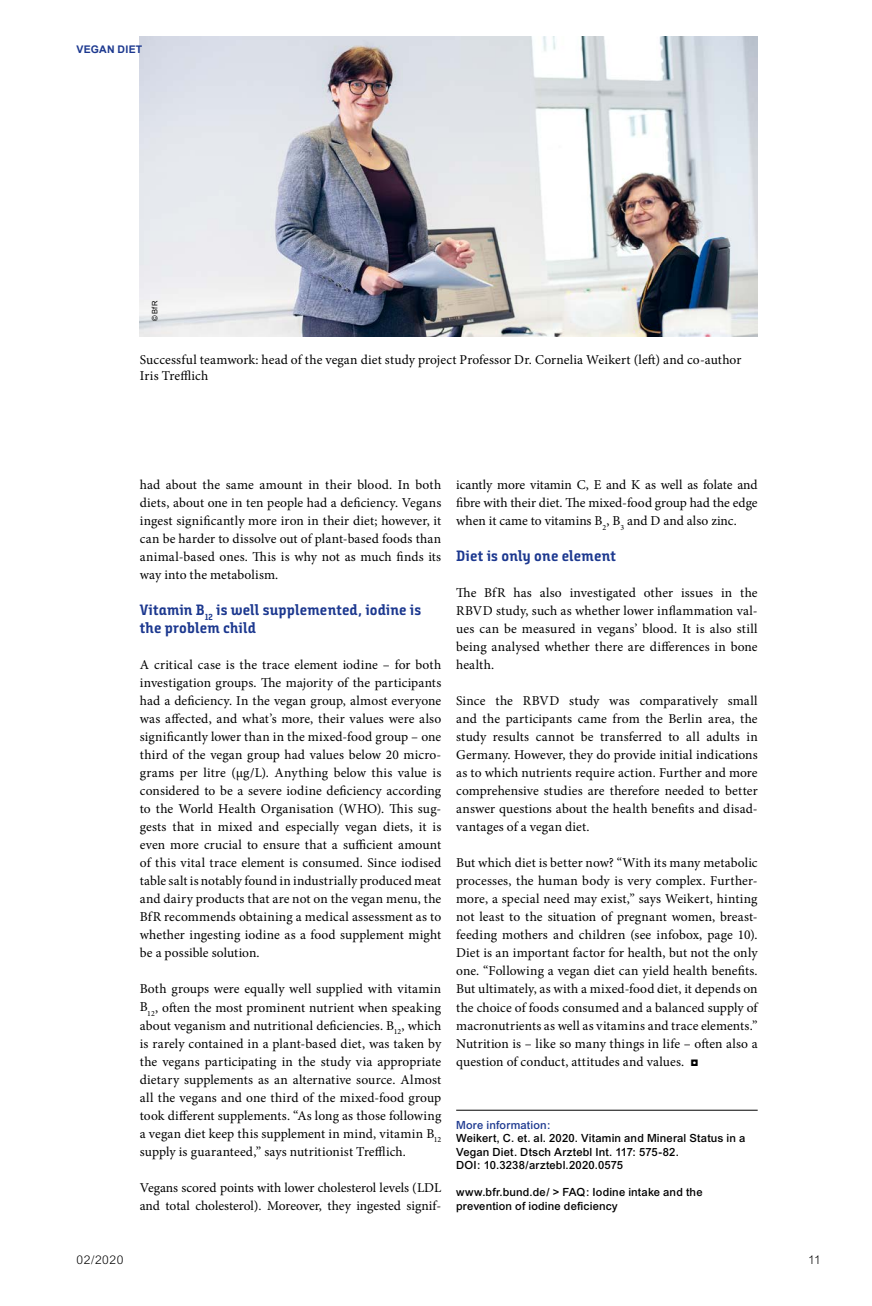
<style>
.page{position:relative;width:872px;height:1306px;background:#fff}
.page>*{position:absolute;margin:0;border:0;box-sizing:border-box;transform-origin:0 0}
.t1{font:15px/18px "Bunday Slab Bold Up";letter-spacing:.01em;color:#1c388f}
.t2{font:13.5px/18px "Minion Pro";letter-spacing:.005em;color:#000;text-align:justify}
.t3{font:300 12px "Arial";letter-spacing:.05em;color:#000}
.t4{font:500 11.25px/13.5px "Arial";letter-spacing:.015em;color:#000}
.t5{font:500 11.25px "Arial";letter-spacing:.015em;color:#1c388f}
.t6{font:700 10.5px "Arial";letter-spacing:.025em;color:#1c388f}
.t7{font:7.5px "Arial";color:#000}
.s1{font-family:"Arial";font-weight:900}
</style>
<div class="page">
<hr style="left:456px;top:1109px;width:301px;height:1px;background:#000">
<img style="left:140px;top:37px;width:617px;height:299px">
<p class="t6" style="left:77px;top:43px;width:67px">VEGAN DIET</p>
<p class="t7" style="left:150px;top:321px;width:22px;rotate:-90deg">© BfR</p>
<p class="t2" style="left:140px;top:351px;width:603px;line-height:16.5px">Successful teamwork: head of the vegan diet study project Professor Dr. Cornelia Weikert (left) and co-author<br>Iris Trefflich</p>
<p class="t2" style="left:140px;top:476px;width:303px">had about the same amount in their blood. In both diets, about one in ten people had a deficiency. Vegans ingest significantly more iron in their diet; however, it can be harder to dissolve out of plant-based foods than animal-based ones. This is why not as much finds its way into the metabolism.</p>
<h3 class="t1" style="left:140px;top:601px;width:283px">Vitamin B<sub>12</sub> is well supplemented, iodine is the problem child</h3>
<p class="t2" style="left:140px;top:656px;width:303px">A critical case is the trace element iodine – for both investigation groups. The majority of the participants had a deficiency. In the vegan group, almost everyone was affected, and what’s more, their values were also significantly lower than in the mixed-food group – one third of the vegan group had values below 20 micro&shy;grams per litre (μg/L). Anything below this value is considered to be a severe iodine deficiency according to the World Health Organisation (WHO). This sug&shy;gests that in mixed and especially vegan diets, it is even more crucial to ensure that a sufficient amount of this vital trace element is consumed. Since iodised table salt is notably found in industrially produced meat and dairy products that are not on the vegan menu, the BfR recommends obtaining a medical assessment as to whether ingesting iodine as a food supplement might be a possible solution.</p>
<p class="t2" style="left:140px;top:980px;width:303px">Both groups were equally well supplied with vitamin B<sub>12</sub>, often the most prominent nutrient when speaking about veganism and nutritional deficiencies. B<sub>12</sub>, which is rarely contained in a plant-based diet, was taken by the vegans participating in the study via appropriate dietary supplements as an alternative source. Almost all the vegans and one third of the mixed-food group took different supplements. “As long as those following a vegan diet keep this supplement in mind, vitamin B<sub>12 </sub>supply is guaranteed,” says nutritionist Trefflich.</p>
<p class="t2" style="left:140px;top:1178px;width:303px">Vegans scored points with lower cholesterol levels (LDL and total cholesterol). Moreover, they ingested signif-</p>
<p class="t2" style="left:456px;top:476px;width:303px">icantly more vitamin C, E and K as well as folate and fibre with their diet. The mixed-food group had the edge when it came to vitamins B<sub>2</sub>, B<sub>3</sub> and D and also zinc.</p>
<h3 class="t1" style="left:456px;top:547px;width:161px">Diet is only one element</h3>
<p class="t2" style="left:456px;top:584px;width:303px">The BfR has also investigated other issues in the RBVD study, such as whether lower inflammation val&shy;ues can be measured in vegans’ blood. It is also still being analysed whether there are differences in bone health.</p>
<p class="t2" style="left:456px;top:692px;width:303px">Since the RBVD study was comparatively small and the participants came from the Berlin area, the study results cannot be transferred to all adults in Germany. However, they do provide initial indications as to which nutrients require action. Further and more comprehensive studies are therefore needed to better answer questions about the health benefits and disad&shy;vantages of a vegan diet.</p>
<p class="t2" style="left:456px;top:854px;width:303px">But which diet is better now? “With its many metabolic processes, the human body is very complex. Further&shy;more, a special need may exist,” says Weikert, hinting not least to the situation of pregnant women, breast&shy;feeding mothers and children (see infobox, page 10).<br>Diet is an important factor for health, but not the only one. “Following a vegan diet can yield health benefits.<br>But ultimately, as with a mixed-food diet, it depends on the choice of foods consumed and a balanced supply of macronutrients as well as vitamins and trace elements.” Nutrition is – like so many things in life – often also a question of conduct, attitudes and values. <span class="s1">◘</span></p>
<h3 class="t5" style="left:456px;top:1117px;width:96px">More information:</h3>
<p class="t4" style="left:456px;top:1131px;width:291px">Weikert, C. et. al. 2020. Vitamin and Mineral Status in a<br>Vegan Diet. Dtsch Arztebl Int. 117: 575-82.<br>DOI: 10.3238/arztebl.2020.0575</p>
<p class="t4" style="left:456px;top:1185px;width:248px">www.bfr.bund.de/ &gt; FAQ: Iodine intake and the prevention of iodine deficiency</p>
<p class="t3" style="left:77px;top:1252px;width:48px">02/2020</p>
<p class="t3" style="left:808px;top:1252px;width:14px">11</p>
</div>
